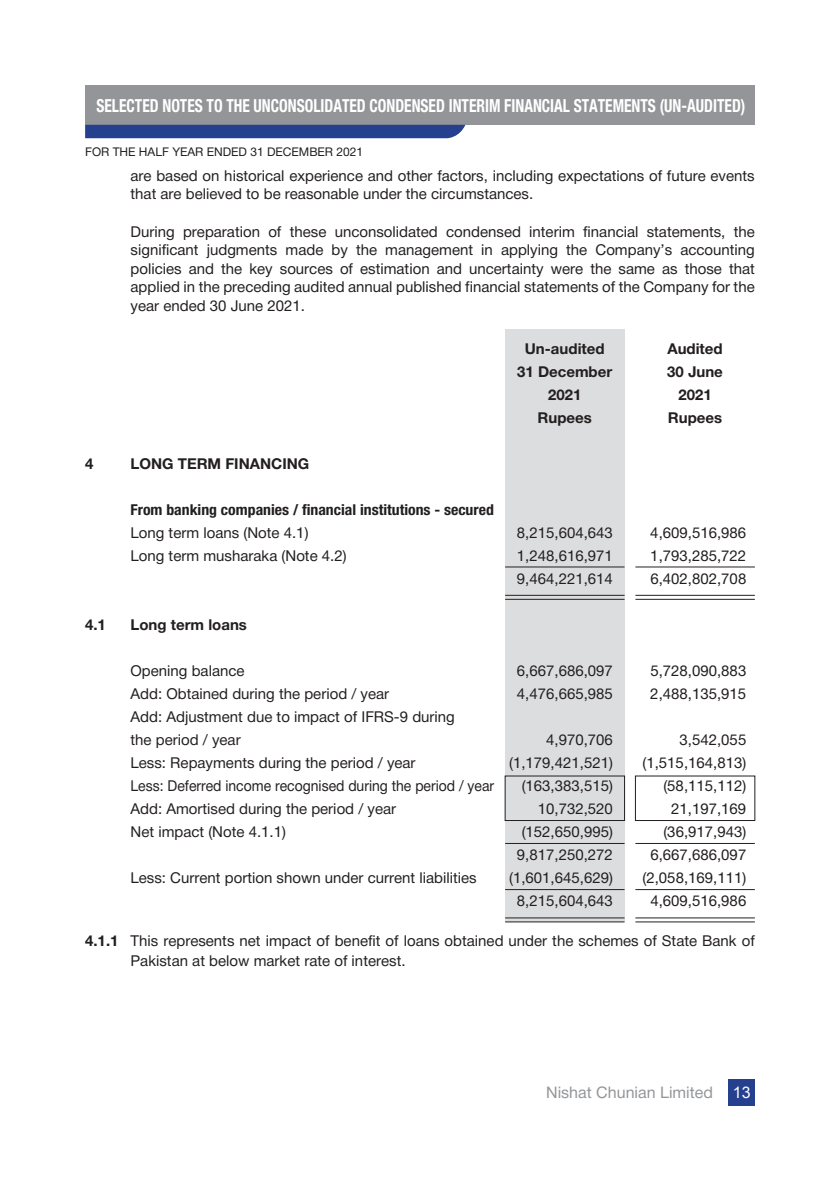
<style>
.page{position:relative;width:840px;height:1191px;background:#fff}
.page>*{position:absolute;margin:0;border:0;box-sizing:border-box;transform-origin:0 0}
.t1{font:700 condensed 18px "Helvetica Neue";color:#fff;scale:.86 1}
.t2{font:16px "Helvetica Neue";color:#939598}
.t3{font:15px/18.6px "Helvetica Neue";color:#231f20}
.t4{font:700 15px "Helvetica Neue";color:#231f20}
.t5{font:700 condensed 15px "Helvetica Neue";color:#231f20;scale:1.05 1}
.t6{font:15px "Helvetica Neue";color:#231f20;scale:.93 1}
.t7{font:12px "Helvetica Neue";color:#231f20}
.s1{font-weight:700}
.s2{font-family:"Arial";color:#fff}
</style>
<div class="page">
<div style="left:505px;top:329px;width:119px;height:593px;background:#dcddde"></div>
<div style="left:504px;top:775px;width:120px;height:46px;border:1px solid #231f20"></div>
<div style="left:634px;top:775px;width:121px;height:46px;border:1px solid #231f20"></div>
<hr style="left:505px;top:843px;width:119px;height:1px;background:#231f20">
<hr style="left:635px;top:843px;width:119px;height:1px;background:#231f20">
<hr style="left:505px;top:889px;width:119px;height:1px;background:#231f20">
<hr style="left:635px;top:889px;width:119px;height:1px;background:#231f20">
<hr style="left:505px;top:917px;width:119px;height:1px;background:#231f20">
<hr style="left:635px;top:917px;width:119px;height:1px;background:#231f20">
<hr style="left:505px;top:921px;width:119px;height:1px;background:#231f20">
<hr style="left:635px;top:921px;width:119px;height:1px;background:#231f20">
<hr style="left:505px;top:566px;width:119px;height:1px;background:#231f20">
<hr style="left:635px;top:566px;width:119px;height:1px;background:#231f20">
<hr style="left:505px;top:595px;width:119px;height:1px;background:#231f20">
<hr style="left:635px;top:595px;width:119px;height:1px;background:#231f20">
<hr style="left:505px;top:599px;width:119px;height:1px;background:#231f20">
<hr style="left:635px;top:599px;width:119px;height:1px;background:#231f20">
<div style="left:728px;top:1079px;width:26px;height:27px;background:#25408f"></div>
<div style="left:85px;top:85px;width:669px;height:40px;background:#939598"></div>
<div style="left:85px;top:125px;width:380px;height:13px;background:#25408f"></div>
<p class="t1" style="left:96px;top:95px;width:755px">SELECTED NOTES TO THE UNCONSOLIDATED CONDENSED INTERIM FINANCIAL STATEMENTS (UN-AUDITED)</p>
<p class="t7" style="left:85px;top:143px;width:279px">FOR THE HALF YEAR ENDED 31 DECEMBER 2021</p>
<p class="t3" style="left:130px;top:167px;width:625px">are based on historical experience and other factors, including expectations of future events that are believed to be reasonable under the circumstances.</p>
<p class="t3" style="left:130px;top:223px;width:625px;text-align:justify">During preparation of these unconsolidated condensed interim financial statements, the significant judgments made by the management in applying the Company’s accounting policies and the key sources of estimation and uncertainty were the same as those that applied in the preceding audited annual published financial statements of the Company for the year ended 30 June 2021.</p>
<p class="t4" style="left:524px;top:337px;width:81px">Un-audited</p>
<p class="t4" style="left:667px;top:337px;width:57px">Audited</p>
<p class="t4" style="left:517px;top:360px;width:96px">31 December</p>
<p class="t4" style="left:666px;top:360px;width:57px">30 June</p>
<p class="t4" style="left:547px;top:383px;width:35px">2021</p>
<p class="t4" style="left:678px;top:383px;width:35px">2021</p>
<p class="t4" style="left:537px;top:406px;width:56px">Rupees</p>
<p class="t4" style="left:667px;top:406px;width:56px">Rupees</p>
<p class="t4" style="left:85px;top:452px;width:10px">4</p>
<p class="t4" style="left:130px;top:452px;width:180px">LONG TERM FINANCING</p>
<p class="t5" style="left:130px;top:501px;width:347px">From banking companies / financial institutions - secured</p>
<p class="t3" style="left:130px;top:524px;width:179px">Long term loans (Note 4.1)</p>
<p class="t3" style="left:516px;top:524px;width:97px">8,215,604,643</p>
<p class="t3" style="left:650px;top:524px;width:97px">4,609,516,986</p>
<p class="t3" style="left:130px;top:547px;width:217px">Long term musharaka (Note 4.2)</p>
<p class="t3" style="left:516px;top:547px;width:97px">1,248,616,971</p>
<p class="t3" style="left:650px;top:547px;width:97px">1,793,285,722</p>
<p class="t3" style="left:516px;top:570px;width:97px">9,464,221,614</p>
<p class="t3" style="left:650px;top:570px;width:97px">6,402,802,708</p>
<p class="t4" style="left:85px;top:613px;width:22px">4.1</p>
<p class="t4" style="left:130px;top:613px;width:118px">Long term loans</p>
<p class="t3" style="left:130px;top:662px;width:115px">Opening balance</p>
<p class="t3" style="left:516px;top:662px;width:97px">6,667,686,097</p>
<p class="t3" style="left:650px;top:662px;width:97px">5,728,090,883</p>
<p class="t3" style="left:130px;top:685px;width:260px">Add: Obtained during the period / year</p>
<p class="t3" style="left:516px;top:685px;width:97px">4,476,665,985</p>
<p class="t3" style="left:650px;top:685px;width:97px">2,488,135,915</p>
<p class="t3" style="left:130px;top:706px;width:325px;line-height:23px">Add: Adjustment due to impact of IFRS-9 during the period / year</p>
<p class="t3" style="left:546px;top:731px;width:68px">4,970,706</p>
<p class="t3" style="left:679px;top:731px;width:68px">3,542,055</p>
<p class="t3" style="left:130px;top:754px;width:286px">Less: Repayments during the period / year</p>
<p class="t3" style="left:509px;top:754px;width:105px">(1,179,421,521)</p>
<p class="t3" style="left:642px;top:754px;width:105px">(1,515,164,813)</p>
<p class="t6" style="left:130px;top:775px;width:392px">Less: Deferred income recognised during the period / year</p>
<p class="t3" style="left:521px;top:777px;width:93px">(163,383,515)</p>
<p class="t3" style="left:663px;top:777px;width:84px">(58,115,112)</p>
<p class="t3" style="left:130px;top:800px;width:267px">Add: Amortised during the period / year</p>
<p class="t3" style="left:537px;top:800px;width:77px">10,732,520</p>
<p class="t3" style="left:670px;top:800px;width:77px">21,197,169</p>
<p class="t3" style="left:130px;top:823px;width:157px">Net impact (Note 4.1.1)</p>
<p class="t3" style="left:521px;top:823px;width:93px">(152,650,995)</p>
<p class="t3" style="left:663px;top:823px;width:84px">(36,917,943)</p>
<p class="t3" style="left:516px;top:846px;width:97px">9,817,250,272</p>
<p class="t3" style="left:650px;top:846px;width:97px">6,667,686,097</p>
<p class="t3" style="left:130px;top:869px;width:347px">Less: Current portion shown under current liabilities</p>
<p class="t3" style="left:509px;top:869px;width:105px">(1,601,645,629)</p>
<p class="t3" style="left:642px;top:869px;width:105px">(2,058,169,111)</p>
<p class="t3" style="left:516px;top:892px;width:97px">8,215,604,643</p>
<p class="t3" style="left:650px;top:892px;width:97px">4,609,516,986</p>
<p class="t3" style="left:130px;top:931px;width:625px;line-height:20px;text-indent:-45px"><span class="s1">4.1.1</span> This represents net impact of benefit of loans obtained under the schemes of State Bank of<br>Pakistan at below market rate of interest.</p>
<p class="t2" style="left:546px;top:1080px;width:206px">Nishat Chunian Limited <span class="s2">13</span></p>
</div>
